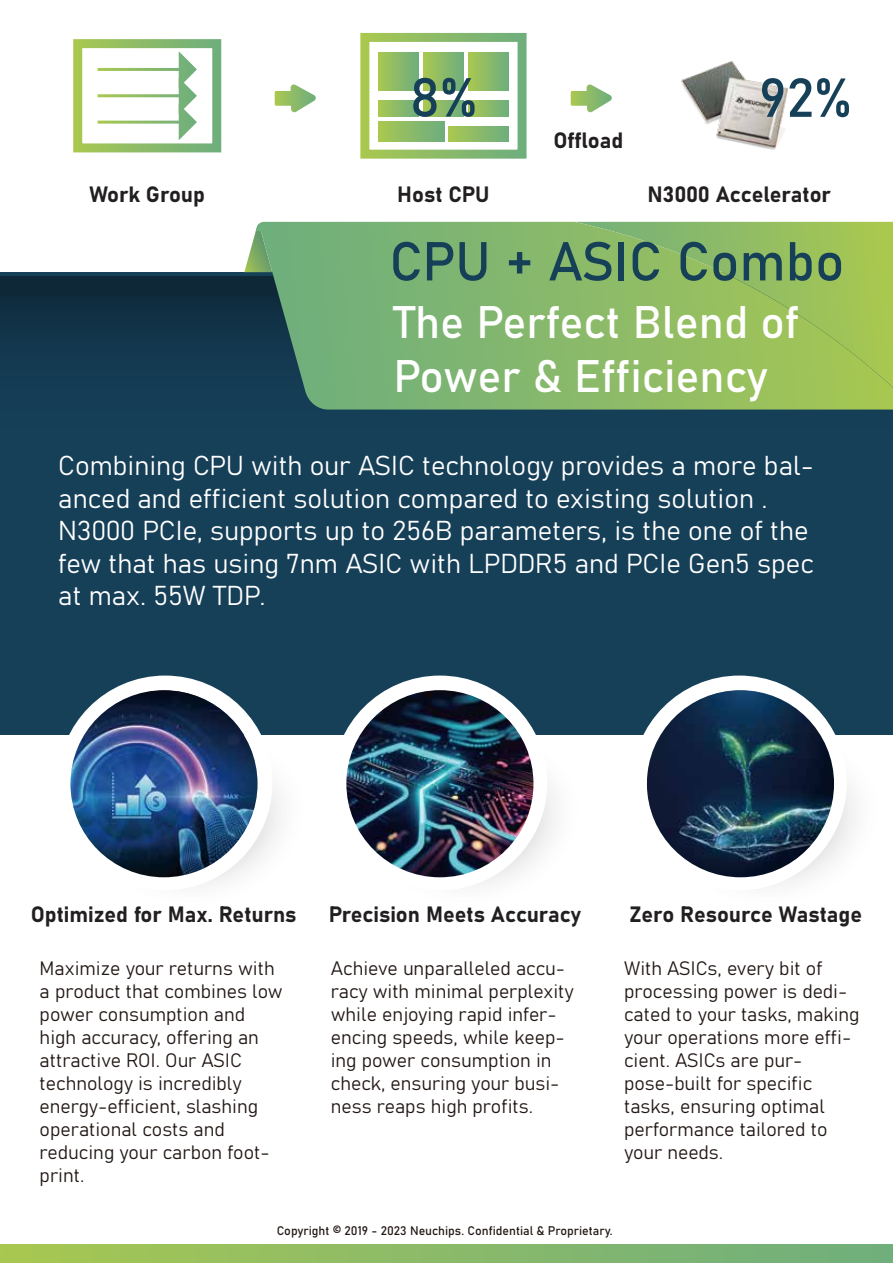
<style>
.page{position:relative;width:893px;height:1263px;background:#fff}
.page>*{position:absolute;margin:0;border:0;box-sizing:border-box;transform-origin:0 0}
.t1{font:54px "Bahnschrift";color:#163f58}
.t2{font:45px/53.2px "Bahnschrift";color:#fff}
.t3{font:27px/32.4px "Bahnschrift";color:#fff}
.t4{font:21.9px "Bahnschrift";color:#221f20}
.t5{font:19.2px/23px "Bahnschrift";color:#221815}
.t6{font:12.3px "Bahnschrift";color:#221714}
</style>
<div class="page">
<div style="left:0;top:273px;width:893px;height:462px;background:#163f58"></div>
<div style="left:0;top:1245px;width:893px;height:18px;background:linear-gradient(to right,#a7c752,#6eae7e)"></div>
<svg style="left:101px;top:733px;width:180px;height:153px"></svg>
<div style="left:58px;top:675px;width:214px;height:215px;border:15px solid #fff;border-radius:50%"></div>
<svg style="left:473px;top:733px;width:82px;height:153px"></svg>
<svg style="left:340px;top:683px;width:200px;height:200px"></svg>
<div style="left:333px;top:675px;width:214px;height:215px;border:15px solid #fff;border-radius:50%"></div>
<svg style="left:772px;top:733px;width:83px;height:153px"></svg>
<svg style="left:639px;top:683px;width:200px;height:200px"></svg>
<div style="left:632px;top:675px;width:215px;height:215px;border:15px solid #fff;border-radius:50%"></div>
<div style="left:0;top:276px;width:893px;height:181px;background:linear-gradient(to bottom,#0f2a3b,#17445f)"></div>
<img style="left:647px;top:690px;width:187px;height:187px;border-radius:94px">
<img style="left:70px;top:690px;width:188px;height:187px;border-radius:94px">
<img style="left:346px;top:690px;width:187px;height:187px;border-radius:94px">
<svg style="left:244px;top:230px;width:12px;height:42px"></svg>
<svg style="left:256px;top:222px;width:637px;height:187px"></svg>
<svg style="left:179px;top:51px;width:18px;height:89px"></svg>
<div style="left:378px;top:52px;width:40px;height:39px;background:linear-gradient(to right,#a9c751,#70af7c)"></div>
<div style="left:423px;top:52px;width:41px;height:39px;background:linear-gradient(to right,#aac751,#6dae7e)"></div>
<div style="left:378px;top:101px;width:40px;height:16px;background:linear-gradient(to right,#a9c751,#70af7c)"></div>
<div style="left:423px;top:101px;width:41px;height:16px;background:linear-gradient(to right,#aac751,#6dae7e)"></div>
<div style="left:468px;top:52px;width:41px;height:39px;background:linear-gradient(to right,#aac850,#6dae7e)"></div>
<div style="left:468px;top:101px;width:41px;height:16px;background:linear-gradient(to right,#aac850,#6dae7e)"></div>
<div style="left:378px;top:122px;width:66px;height:19px;background:linear-gradient(to right,#a9c851,#6eae7d)"></div>
<svg style="left:448px;top:126px;width:61px;height:15px"></svg>
<img style="left:681px;top:61px;width:107px;height:89px">
<svg style="left:275px;top:84px;width:41px;height:29px"></svg>
<svg style="left:571px;top:84px;width:41px;height:29px"></svg>
<p class="t4" style="left:90px;top:178px;width:117px">Work Group</p>
<h1 class="t1" style="left:410px;top:57px;width:69px">8%</h1>
<p class="t4" style="left:397px;top:178px;width:94px">Host CPU</p>
<p class="t4" style="left:553px;top:124px;width:71px">Offload</p>
<h1 class="t1" style="left:759px;top:57px;width:94px">92%</h1>
<p class="t4" style="left:647px;top:178px;width:185px">N3000 Accelerator</p>
<h1 class="t1" style="left:389px;top:220px;width:457px">CPU + ASIC Combo</h1>
<h2 class="t2" style="left:393px;top:293px;width:407px">The Perfect Blend of<br>Power &amp; Efficiency</h2>
<p class="t3" style="left:58px;top:448px;width:757px">Combining CPU with our ASIC technology provides a more bal&shy;anced and efficient solution compared to existing solution .<br>N3000 PCIe, supports up to 256B parameters, is the one of the few that has using 7nm ASIC with LPDDR5 and PCIe Gen5 spec at max. 55W TDP.</p>
<p class="t4" style="left:31px;top:898px;width:267px">Optimized for Max. Returns</p>
<p class="t5" style="left:40px;top:955px;width:244px">Maximize your returns with a product that combines low power consumption and high accuracy, offering an attractive ROI. Our ASIC technology is incredibly energy-efficient, slashing operational costs and reducing your carbon foot&shy;print.</p>
<p class="t6" style="left:277px;top:1221px;width:338px">Copyright © 2019 - 2023 Neuchips. Confidential &amp; Proprietary.</p>
<p class="t4" style="left:329px;top:898px;width:254px">Precision Meets Accuracy</p>
<p class="t5" style="left:331px;top:955px;width:244px">Achieve unparalleled accu&shy;racy with minimal perplexity while enjoying rapid infer&shy;encing speeds, while keep&shy;ing power consumption in check, ensuring your busi&shy;ness reaps high profits.</p>
<p class="t4" style="left:630px;top:898px;width:234px">Zero Resource Wastage</p>
<p class="t5" style="left:624px;top:955px;width:237px">With ASICs, every bit of processing power is dedi&shy;cated to your tasks, making your operations more effi&shy;cient. ASICs are pur&shy;pose-built for specific tasks, ensuring optimal performance tailored to your needs.</p>
</div>
